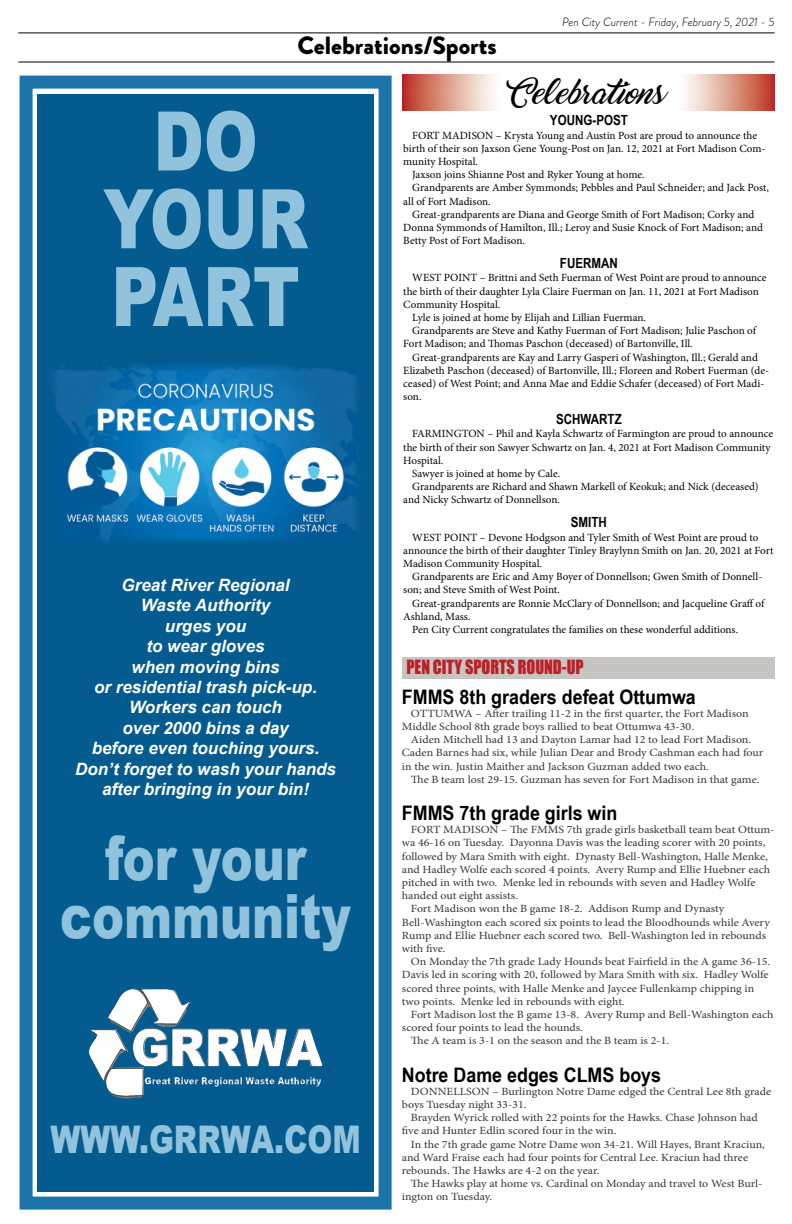
<style>
.page{position:relative;width:792px;height:1224px;background:#fff}
.page>*{position:absolute;margin:0;border:0;box-sizing:border-box;transform-origin:0 0}
.t1{font:900 82.3px/77.8px "Arial";color:#92c3dc;text-align:center;scale:.79 1}
.t2{font:900 61px/57.6px "Arial";color:#92c3dc;text-align:center;scale:.79 1}
.t3{font:900 38.1px "Arial";color:#92c3dc;scale:.79 1}
.t4{font:26px "Marguerite";color:#000}
.t5{font:900 25px "Brandon Grotesque";color:#000}
.t6{font:700 20px "Arial Narrow";color:#000;scale:1.09 1}
.t7{font:18px "Impact";color:#bc2026;scale:.9 1}
.t8{font:italic 700 17px/20.4px "Arial";color:#fff;text-align:center}
.t9{font:700 14px "Arial Narrow";color:#000}
.t10{font:italic 300 12px "Brandon Grotesque";color:#000}
.t11{font:11px/13.2px "Minion Pro";color:#35343b;scale:1.09 1}
.t12{font:11px/13.2px "Minion Pro";letter-spacing:-.005em;color:#000}
</style>
<div class="page">
<hr style="left:18px;top:32px;width:757px;height:1px;background:#000">
<hr style="left:18px;top:62px;width:757px;height:1px;background:#000">
<div style="left:20px;top:76px;width:372px;height:1134px;border:13px solid #1d74aa"></div>
<div style="left:38px;top:94px;width:336px;height:1098px;background:#035b90"></div>
<img style="left:55px;top:365px;width:301px;height:178px">
<img style="left:108px;top:988px;width:151px;height:79px">
<div style="left:402px;top:657px;width:373px;height:21px;background:#c7c4c4"></div>
<svg style="left:403px;top:74px;width:372px;height:36px"></svg>
<h3 class="t5" style="left:297px;top:28px;width:201px">Celebrations/Sports</h3>
<p class="t10" style="left:562px;top:14px;width:214px">Pen City Current - Friday, February 5, 2021 - 5</p>
<h3 class="t4" style="left:513px;top:80px;width:152px">Celebrations</h3>
<h1 class="t1" style="left:103px;top:100px;width:261px">DO<br>YOUR<br>PART</h1>
<h3 class="t8" style="left:75px;top:575px;width:262px">Great River Regional<br>Waste Authority<br>urges you<br>to wear gloves<br>when moving bins<br>or residential trash pick-up.<br>Workers can touch<br>over 2000 bins a day<br>before even touching yours.<br>Don’t forget to wash your hands after bringing in your bin!</h3>
<h2 class="t2" style="left:60px;top:828px;width:369px">for your community</h2>
<h3 class="t3" style="left:51px;top:1112px;width:394px">WWW.GRRWA.COM</h3>
<p class="t9" style="left:550px;top:110px;width:79px">YOUNG-POST</p>
<p class="t12" style="left:412px;top:129px;width:346px">FORT MADISON – Krysta Young and Austin Post are proud to announce the</p>
<p class="t12" style="left:403px;top:142px;width:364px">birth of their son Jaxson Gene Young-Post on Jan. 12, 2021 at Fort Madison Com-</p>
<p class="t12" style="left:403px;top:155px;width:76px">munity Hospital.</p>
<p class="t12" style="left:412px;top:168px;width:234px">Jaxson joins Shianne Post and Ryker Young at home.</p>
<p class="t12" style="left:412px;top:181px;width:358px">Grandparents are Amber Symmonds; Pebbles and Paul Schneider; and Jack Post,</p>
<p class="t12" style="left:403px;top:195px;width:89px">all of Fort Madison.</p>
<p class="t12" style="left:412px;top:208px;width:343px">Great-grandparents are Diana and George Smith of Fort Madison; Corky and</p>
<p class="t12" style="left:403px;top:221px;width:361px">Donna Symmonds of Hamilton, Ill.; Leroy and Susie Knock of Fort Madison; and</p>
<p class="t12" style="left:403px;top:234px;width:123px">Betty Post of Fort Madison.</p>
<p class="t9" style="left:560px;top:253px;width:59px">FUERMAN</p>
<p class="t12" style="left:412px;top:271px;width:356px">WEST POINT – Brittni and Seth Fuerman of West Point are proud to announce</p>
<p class="t12" style="left:403px;top:285px;width:357px">the birth of their daughter Lyla Claire Fuerman on Jan. 11, 2021 at Fort Madison</p>
<p class="t12" style="left:403px;top:298px;width:99px">Community Hospital.</p>
<p class="t12" style="left:412px;top:311px;width:235px">Lyle is joined at home by Elijah and Lillian Fuerman.</p>
<p class="t12" style="left:412px;top:324px;width:345px">Grandparents are Steve and Kathy Fuerman of Fort Madison; Julie Paschon of</p>
<p class="t12" style="left:403px;top:337px;width:291px">Fort Madison; and Thomas Paschon (deceased) of Bartonville, Ill.</p>
<p class="t12" style="left:412px;top:351px;width:347px">Great-grandparents are Kay and Larry Gasperi of Washington, Ill.; Gerald and</p>
<p class="t12" style="left:403px;top:364px;width:367px">Elizabeth Paschon (deceased) of Bartonville, Ill.; Floreen and Robert Fuerman (de-</p>
<p class="t12" style="left:403px;top:377px;width:362px">ceased) of West Point; and Anna Mae and Eddie Schafer (deceased) of Fort Madi-</p>
<p class="t12" style="left:403px;top:390px;width:20px">son.</p>
<p class="t9" style="left:556px;top:409px;width:67px">SCHWARTZ</p>
<p class="t12" style="left:412px;top:427px;width:362px">FARMINGTON – Phil and Kayla Schwartz of Farmington are proud to announce</p>
<p class="t12" style="left:403px;top:441px;width:369px">the birth of their son Sawyer Schwartz on Jan. 4, 2021 at Fort Madison Community</p>
<p class="t12" style="left:403px;top:454px;width:42px">Hospital.</p>
<p class="t12" style="left:412px;top:467px;width:150px">Sawyer is joined at home by Cale.</p>
<p class="t12" style="left:412px;top:480px;width:348px">Grandparents are Richard and Shawn Markell of Keokuk; and Nick (deceased)</p>
<p class="t12" style="left:403px;top:493px;width:158px">and Nicky Schwartz of Donnellson.</p>
<p class="t9" style="left:571px;top:512px;width:38px">SMITH</p>
<p class="t12" style="left:403px;top:531px;width:372px;text-indent:9px">WEST POINT – Devone Hodgson and Tyler Smith of West Point are proud to announce the birth of their daughter Tinley Braylynn Smith on Jan. 20, 2021 at Fort<br>Madison Community Hospital.</p>
<p class="t12" style="left:403px;top:570px;width:360px;text-indent:9px">Grandparents are Eric and Amy Boyer of Donnellson; Gwen Smith of Donnell&shy;son; and Steve Smith of West Point.</p>
<p class="t12" style="left:412px;top:597px;width:354px">Great-grandparents are Ronnie McClary of Donnellson; and Jacqueline Graff of</p>
<p class="t12" style="left:403px;top:610px;width:69px">Ashland, Mass.</p>
<p class="t12" style="left:412px;top:623px;width:327px">Pen City Current congratulates the families on these wonderful additions.</p>
<h3 class="t7" style="left:406px;top:653px;width:198px">PEN CITY SPORTS ROUND-UP</h3>
<h3 class="t6" style="left:402px;top:681px;width:271px">FMMS 8th graders defeat Ottumwa</h3>
<p class="t11" style="left:402px;top:707px;width:320px;text-indent:9px">OTTUMWA – After trailing 11-2 in the first quarter, the Fort Madison<br>Middle School 8th grade boys rallied to beat Ottumwa 43-30.</p>
<p class="t11" style="left:402px;top:733px;width:333px;text-indent:9px">Aiden Mitchell had 13 and Dayton Lamar had 12 to lead Fort Madison.<br>Caden Barnes had six, while Julian Dear and Brody Cashman each had four in the win. Justin Maither and Jackson Guzman added two each.</p>
<p class="t11" style="left:411px;top:773px;width:321px">The B team lost 29-15. Guzman has seven for Fort Madison in that game.</p>
<h3 class="t6" style="left:402px;top:798px;width:199px">FMMS 7th grade girls win</h3>
<p class="t11" style="left:411px;top:823px;width:335px">FORT MADISON – The FMMS 7th grade girls basketball team beat Ottum-</p>
<p class="t11" style="left:402px;top:836px;width:335px">wa 46-16 on Tuesday. Dayonna Davis was the leading scorer with 20 points,</p>
<p class="t11" style="left:402px;top:850px;width:337px">followed by Mara Smith with eight. Dynasty Bell-Washington, Halle Menke,</p>
<p class="t11" style="left:402px;top:863px;width:339px">and Hadley Wolfe each scored 4 points. Avery Rump and Ellie Huebner each</p>
<p class="t11" style="left:402px;top:876px;width:326px">pitched in with two. Menke led in rebounds with seven and Hadley Wolfe</p>
<p class="t11" style="left:402px;top:889px;width:108px">handed out eight assists.</p>
<p class="t11" style="left:411px;top:902px;width:289px">Fort Madison won the B game 18-2. Addison Rump and Dynasty</p>
<p class="t11" style="left:402px;top:916px;width:339px">Bell-Washington each scored six points to lead the Bloodhounds while Avery</p>
<p class="t11" style="left:402px;top:929px;width:336px">Rump and Ellie Huebner each scored two. Bell-Washington led in rebounds</p>
<p class="t11" style="left:402px;top:942px;width:42px">with five.</p>
<p class="t11" style="left:411px;top:955px;width:331px">On Monday the 7th grade Lady Hounds beat Fairfield in the A game 36-15.</p>
<p class="t11" style="left:402px;top:968px;width:338px">Davis led in scoring with 20, followed by Mara Smith with six. Hadley Wolfe</p>
<p class="t11" style="left:402px;top:982px;width:325px">scored three points, with Halle Menke and Jaycee Fullenkamp chipping in</p>
<p class="t11" style="left:402px;top:995px;width:206px">two points. Menke led in rebounds with eight.</p>
<p class="t11" style="left:411px;top:1008px;width:334px">Fort Madison lost the B game 13-8. Avery Rump and Bell-Washington each</p>
<p class="t11" style="left:402px;top:1021px;width:168px">scored four points to lead the hounds.</p>
<p class="t11" style="left:411px;top:1034px;width:238px">The A team is 3-1 on the season and the B team is 2-1.</p>
<h3 class="t6" style="left:402px;top:1059px;width:239px">Notre Dame edges CLMS boys</h3>
<p class="t11" style="left:402px;top:1085px;width:340px;text-indent:9px">DONNELLSON – Burlington Notre Dame edged the Central Lee 8th grade boys Tuesday night 33-31.</p>
<p class="t11" style="left:402px;top:1111px;width:328px;text-indent:9px">Brayden Wyrick rolled with 22 points for the Hawks. Chase Johnson had five and Hunter Edlin scored four in the win.</p>
<p class="t11" style="left:402px;top:1138px;width:335px;text-indent:9px">In the 7th grade game Notre Dame won 34-21. Will Hayes, Brant Kraciun, and Ward Fraise each had four points for Central Lee. Kraciun had three rebounds. The Hawks are 4-2 on the year.</p>
<p class="t11" style="left:402px;top:1177px;width:332px;text-indent:9px">The Hawks play at home vs. Cardinal on Monday and travel to West Burl&shy;ington on Tuesday.</p>
</div>
